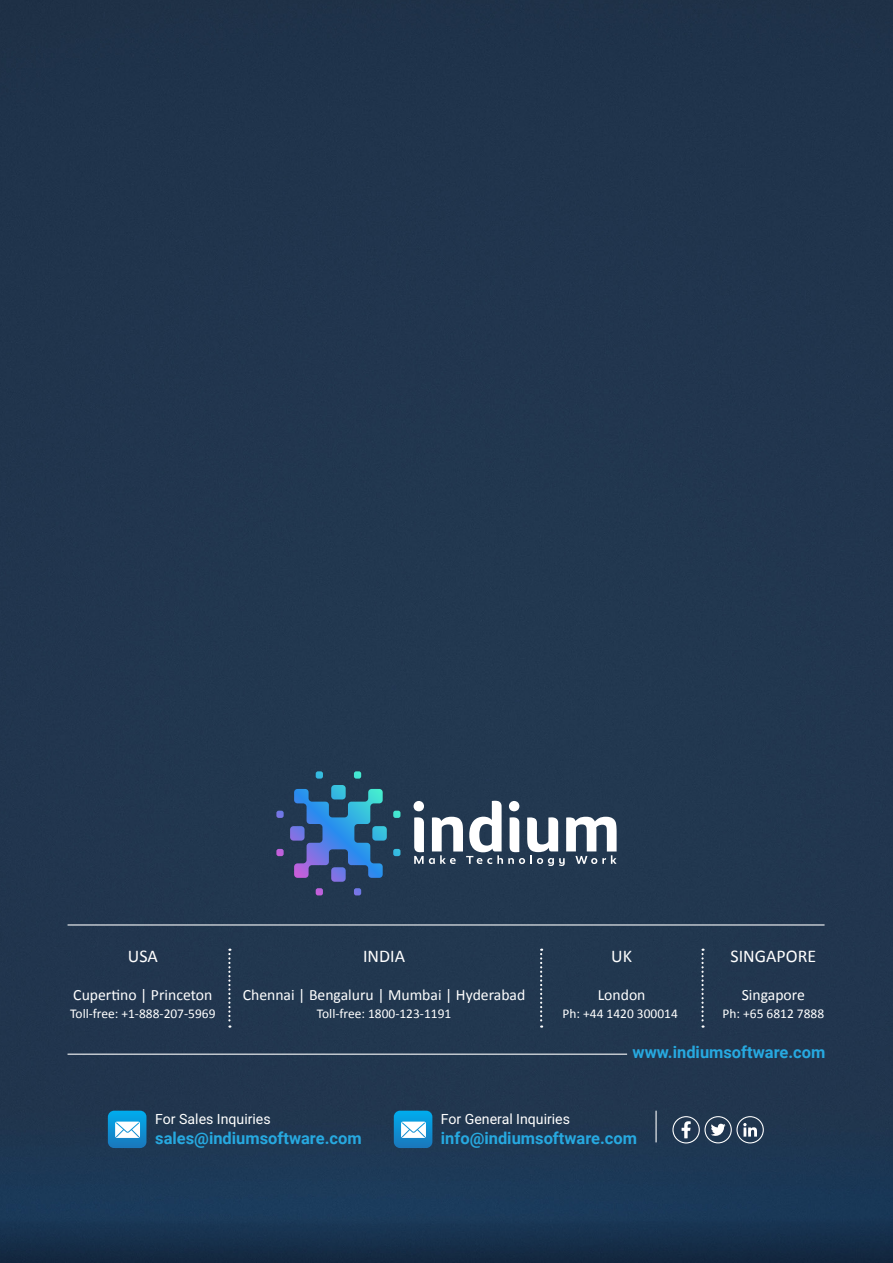
<style>
.page{position:relative;width:893px;height:1263px;background:#21364e}
.page>*{position:absolute;margin:0;border:0;box-sizing:border-box;transform-origin:0 0}
.t1{font:18px "Calibri";color:#fff}
.t2{font:700 16.5px "Roboto";color:#27a9e0}
.t3{font:15.75px "Calibri";color:#fff}
.t4{font:14.1px "Roboto";color:#fff}
.t5{font:13.5px "Calibri";color:#fff}
</style>
<div class="page">
<hr style="left:68px;top:924px;width:756px;height:1px;background:#fff">
<hr style="left:68px;top:1053px;width:559px;height:2px;background:#fff">
<svg style="left:108px;top:1111px;width:38px;height:37px"></svg>
<svg style="left:394px;top:1111px;width:38px;height:37px"></svg>
<svg style="left:672px;top:1116px;width:92px;height:28px;background:#4f6175"></svg>
<hr style="left:655px;top:1111px;width:2px;height:31px;background:#fff">
<svg style="left:228px;top:949px;width:3px;height:79px"></svg>
<svg style="left:701px;top:949px;width:3px;height:79px"></svg>
<svg style="left:540px;top:949px;width:2px;height:79px"></svg>
<svg style="left:354px;top:771px;width:7px;height:8px"></svg>
<svg style="left:316px;top:771px;width:7px;height:8px"></svg>
<svg style="left:354px;top:888px;width:7px;height:7px"></svg>
<svg style="left:316px;top:888px;width:7px;height:7px"></svg>
<svg style="left:393px;top:849px;width:7px;height:7px"></svg>
<svg style="left:393px;top:811px;width:7px;height:7px"></svg>
<svg style="left:276px;top:849px;width:8px;height:7px"></svg>
<svg style="left:276px;top:811px;width:8px;height:7px"></svg>
<svg style="left:290px;top:785px;width:97px;height:97px;background:#336497"></svg>
<svg style="left:413px;top:801px;width:204px;height:65px"></svg>
<h1 class="t1" style="left:128px;top:945px;width:31px">USA</h1>
<p class="t3" style="left:73px;top:984px;width:141px">Cupertino | Princeton</p>
<p class="t5" style="left:70px;top:1005px;width:147px">Toll-free: +1-888-207-5969</p>
<h1 class="t1" style="left:363px;top:945px;width:44px">INDIA</h1>
<p class="t3" style="left:243px;top:984px;width:284px">Chennai | Bengaluru | Mumbai | Hyderabad</p>
<p class="t5" style="left:317px;top:1005px;width:136px">Toll-free: 1800-123-1191</p>
<h1 class="t1" style="left:611px;top:945px;width:22px">UK</h1>
<h1 class="t1" style="left:731px;top:945px;width:87px">SINGAPORE</h1>
<p class="t3" style="left:742px;top:984px;width:65px">Singapore</p>
<p class="t5" style="left:723px;top:1005px;width:103px">Ph: +65 6812 7888</p>
<p class="t3" style="left:598px;top:984px;width:49px">London</p>
<p class="t5" style="left:563px;top:1005px;width:117px">Ph: +44 1420 300014</p>
<p class="t2" style="left:633px;top:1041px;width:194px">www.indiumsoftware.com</p>
<p class="t4" style="left:155px;top:1109px;width:117px">For Sales Inquiries</p>
<p class="t2" style="left:155px;top:1126px;width:208px">sales@indiumsoftware.com</p>
<p class="t4" style="left:441px;top:1109px;width:131px">For General Inquiries</p>
<p class="t2" style="left:441px;top:1126px;width:198px">info@indiumsoftware.com</p>
</div>
